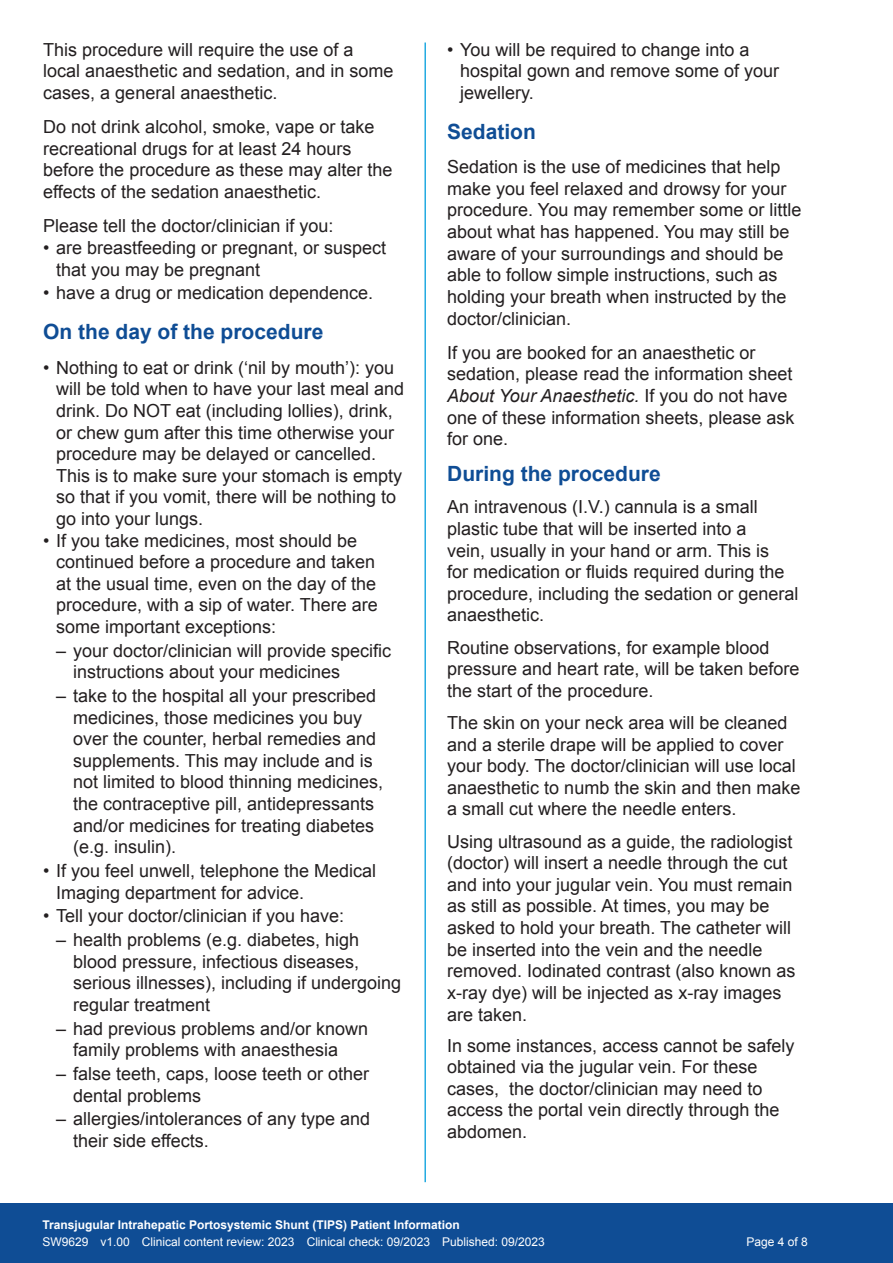
<style>
.page{position:relative;width:893px;height:1263px;background:#fff}
.page>*{position:absolute;margin:0;border:0;box-sizing:border-box;transform-origin:0 0}
.t1{font:700 21px "Arial";color:#0f4d95}
.t2{font:18px/21.6px "Arial";color:#231f20}
.t3{font:12px "Arial";color:#fff}
.t4{font:700 12px "Arial";color:#fff}
.s1{font-style:italic}
</style>
<div class="page">
<div style="left:0;top:1203px;width:893px;height:60px;background:#0f4d95"></div>
<hr style="left:424px;top:43px;width:2px;height:1139px;background:#24aae1">
<p class="t2" style="left:43px;top:39px;width:352px">This procedure will require the use of a local anaesthetic and sedation, and in some cases, a general anaesthetic.</p>
<p class="t2" style="left:43px;top:116px;width:351px">Do not drink alcohol, smoke, vape or take recreational drugs for at least 24 hours before the procedure as these may alter the effects of the sedation anaesthetic.</p>
<p class="t2" style="left:43px;top:215px;width:292px">Please tell the doctor/clinician if you:</p>
<p class="t2" style="left:56px;top:237px;width:332px;text-indent:-13px">• are breastfeeding or pregnant, or suspect that you may be pregnant</p>
<p class="t2" style="left:43px;top:282px;width:331px">• have a drug or medication dependence.</p>
<p class="t1" style="left:43px;top:318px;width:282px">On the day of the procedure</p>
<p class="t2" style="left:56px;top:357px;width:350px;text-indent:-13px">• Nothing to eat or drink (‘nil by mouth’): you will be told when to have your last meal and drink. Do NOT eat (including lollies), drink, or chew gum after this time otherwise your procedure may be delayed or cancelled.<br>This is to make sure your stomach is empty so that if you vomit, there will be nothing to go into your lungs.</p>
<p class="t2" style="left:56px;top:530px;width:323px;text-indent:-13px">• If you take medicines, most should be continued before a procedure and taken at the usual time, even on the day of the procedure, with a sip of water. There are some important exceptions:</p>
<p class="t2" style="left:73px;top:640px;width:320px;text-indent:-17px">– your doctor/clinician will provide specific instructions about your medicines</p>
<p class="t2" style="left:73px;top:685px;width:312px;text-indent:-17px">– take to the hospital all your prescribed medicines, those medicines you buy over the counter, herbal remedies and supplements. This may include and is not limited to blood thinning medicines, the contraceptive pill, antidepressants and/or medicines for treating diabetes (e.g. insulin).</p>
<p class="t2" style="left:56px;top:860px;width:322px;text-indent:-13px">• If you feel unwell, telephone the Medical<br>Imaging department for advice.</p>
<p class="t2" style="left:43px;top:905px;width:302px">• Tell your doctor/clinician if you have:</p>
<p class="t2" style="left:73px;top:929px;width:330px;text-indent:-17px">– health problems (e.g. diabetes, high blood pressure, infectious diseases, serious illnesses), including if undergoing regular treatment</p>
<p class="t2" style="left:73px;top:1018px;width:297px;text-indent:-17px">– had previous problems and/or known family problems with anaesthesia</p>
<p class="t2" style="left:73px;top:1063px;width:298px;text-indent:-17px">– false teeth, caps, loose teeth or other dental problems</p>
<p class="t2" style="left:73px;top:1108px;width:299px;text-indent:-17px">– allergies/intolerances of any type and their side effects.</p>
<p class="t2" style="left:460px;top:39px;width:321px;text-indent:-13px">• You will be required to change into a hospital gown and remove some of your jewellery.</p>
<p class="t1" style="left:447px;top:118px;width:90px">Sedation</p>
<p class="t2" style="left:447px;top:156px;width:356px">Sedation is the use of medicines that help make you feel relaxed and drowsy for your procedure. You may remember some or little about what has happened. You may still be aware of your surroundings and should be able to follow simple instructions, such as holding your breath when instructed by the doctor/clinician.</p>
<p class="t2" style="left:447px;top:342px;width:349px">If you are booked for an anaesthetic or sedation, please read the information sheet <span class="s1">About Your Anaesthetic.</span> If you do not have one of these information sheets, please ask for one.</p>
<p class="t1" style="left:447px;top:460px;width:215px">During the procedure</p>
<p class="t2" style="left:447px;top:496px;width:353px">An intravenous (I.V.) cannula is a small plastic tube that will be inserted into a<br>vein, usually in your hand or arm. This is<br>for medication or fluids required during the procedure, including the sedation or general anaesthetic.</p>
<p class="t2" style="left:447px;top:637px;width:354px">Routine observations, for example blood pressure and heart rate, will be taken before the start of the procedure.</p>
<p class="t2" style="left:447px;top:712px;width:355px">The skin on your neck area will be cleaned and a sterile drape will be applied to cover your body. The doctor/clinician will use local anaesthetic to numb the skin and then make a small cut where the needle enters.</p>
<p class="t2" style="left:447px;top:831px;width:350px">Using ultrasound as a guide, the radiologist (doctor) will insert a needle through the cut and into your jugular vein. You must remain as still as possible. At times, you may be asked to hold your breath. The catheter will be inserted into the vein and the needle removed. Iodinated contrast (also known as x-ray dye) will be injected as x-ray images are taken.</p>
<p class="t2" style="left:447px;top:1035px;width:349px">In some instances, access cannot be safely obtained via the jugular vein. For these cases, the doctor/clinician may need to access the portal vein directly through the abdomen.</p>
<p class="t4" style="left:43px;top:1217px;width:419px">Transjugular Intrahepatic Portosystemic Shunt (TIPS) Patient Information</p>
<p class="t3" style="left:43px;top:1234px;width:504px">SW9629 v1.00 Clinical content review: 2023 Clinical check: 09/2023 Published: 09/2023</p>
<p class="t3" style="left:746px;top:1234px;width:63px">Page 4 of 8</p>
</div>
